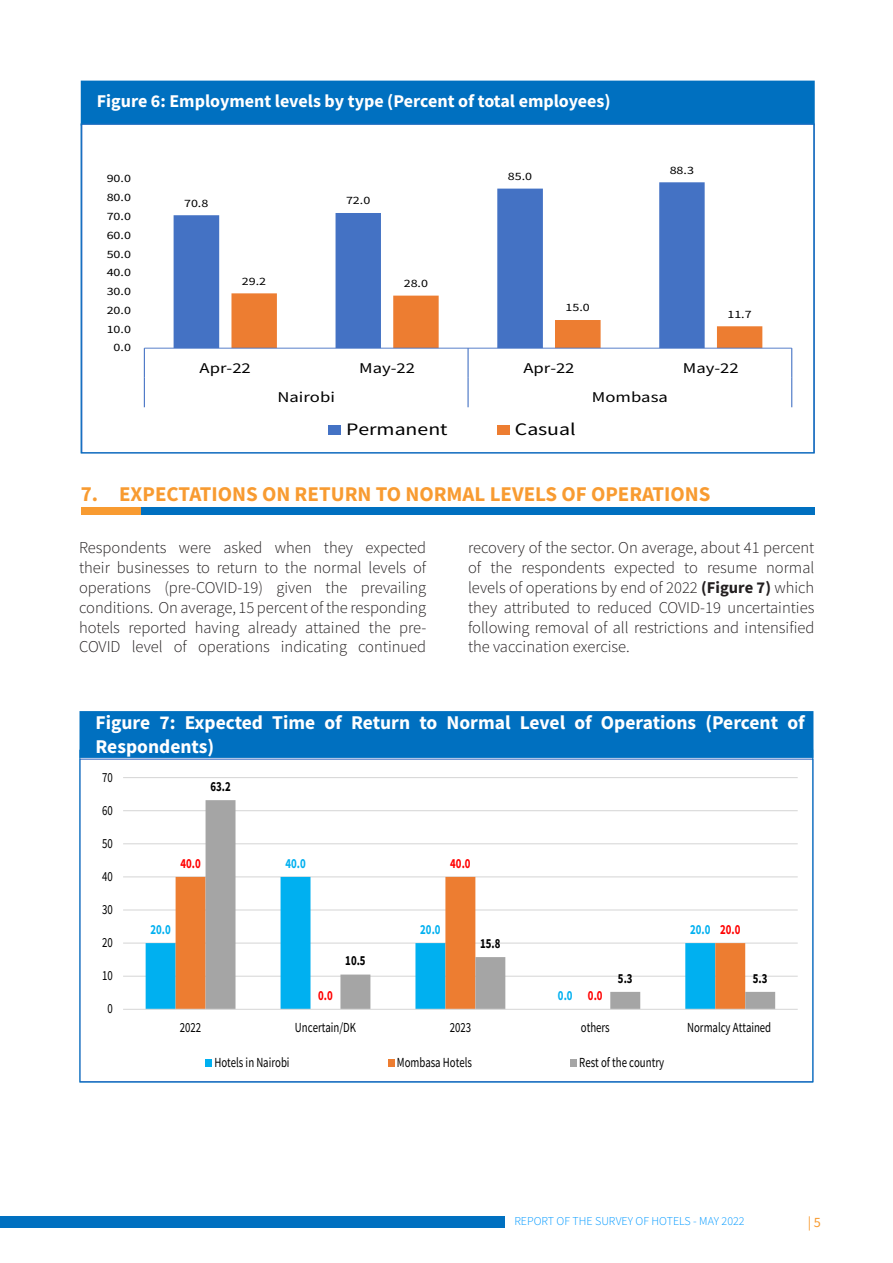
<style>
.page{position:relative;width:893px;height:1263px;background:#fff}
.page>*{position:absolute;margin:0;border:0;box-sizing:border-box;transform-origin:0 0}
.t1{font:700 21px "Source Sans Pro";color:#f89b31}
.t2{font:700 19.5px/24px "Source Sans Pro";color:#fff}
.t3{font:700 18px "Source Sans Pro";color:#fff}
.t4{font:17.55px "Source Sans Pro";color:#000;scale:1.24 1}
.t5{font:300 16.5px/19.8px "Source Sans Pro";color:#231f20;text-align:justify}
.t6{font:15px "Source Sans Pro";color:#000;scale:1.24 1}
.t7{font:14.25px "Source Sans Pro";color:#f89b31}
.t8{font:13.8px "Source Sans Pro";color:#000;scale:.78 1}
.t9{font:700 13.8px "Source Sans Pro";color:#00b0f0;scale:.78 1}
.t10{font:700 13.8px "Source Sans Pro";color:#f00;scale:.78 1}
.t11{font:700 13.8px "Source Sans Pro";color:#000;scale:.78 1}
.t12{font:300 12px "Source Sans Pro";color:#09f}
.t13{font:11.25px "Source Sans Pro";letter-spacing:-.005em;color:#000;scale:1.24 1}
.s1{font-weight:700}
</style>
<div class="page">
<div style="left:0;top:1217px;width:505px;height:11px;background:#0070c0"></div>
<div style="left:81px;top:508px;width:61px;height:7px;background:#f89b31"></div>
<div style="left:141px;top:508px;width:674px;height:7px;background:#0070c0"></div>
<div style="left:81px;top:81px;width:734px;height:45px;background:#0070c0"></div>
<svg style="left:174px;top:182px;width:531px;height:166px"></svg>
<svg style="left:231px;top:293px;width:531px;height:55px"></svg>
<hr style="left:144px;top:348px;width:648px;height:1px;background:#4472c4">
<hr style="left:144px;top:348px;width:1px;height:30px;background:#4472c4">
<hr style="left:468px;top:348px;width:1px;height:30px;background:#4472c4">
<hr style="left:791px;top:348px;width:1px;height:30px;background:#4472c4">
<svg style="left:144px;top:378px;width:1px;height:29px"></svg>
<svg style="left:468px;top:378px;width:1px;height:29px"></svg>
<svg style="left:791px;top:378px;width:1px;height:29px"></svg>
<div style="left:328px;top:425px;width:13px;height:10px;background:#4472c4"></div>
<div style="left:497px;top:425px;width:12px;height:10px;background:#ed7d31"></div>
<div style="left:80px;top:711px;width:733px;height:47px;background:#0070c0;border:3px solid #0070c0"></div>
<hr style="left:123px;top:976px;width:675px;height:1px;background:#d9d9d9">
<hr style="left:123px;top:943px;width:675px;height:1px;background:#d9d9d9">
<hr style="left:123px;top:910px;width:675px;height:1px;background:#d9d9d9">
<hr style="left:123px;top:876px;width:675px;height:1px;background:#d9d9d9">
<hr style="left:123px;top:843px;width:675px;height:1px;background:#d9d9d9">
<hr style="left:123px;top:810px;width:675px;height:1px;background:#d9d9d9">
<hr style="left:123px;top:777px;width:675px;height:1px;background:#d9d9d9">
<svg style="left:146px;top:877px;width:30px;height:132px"></svg>
<div style="left:176px;top:877px;width:30px;height:132px;background:#ed7d31"></div>
<svg style="left:206px;top:800px;width:569px;height:209px"></svg>
<hr style="left:123px;top:1009px;width:675px;height:1px;background:#d9d9d9">
<div style="left:206px;top:1059px;width:6px;height:8px;background:#00b0f0"></div>
<div style="left:388px;top:1059px;width:6px;height:8px;background:#ed7d31"></div>
<div style="left:570px;top:1059px;width:7px;height:8px;background:#a5a5a5"></div>
<p class="t3" style="left:97px;top:89px;width:515px">Figure 6: Employment levels by type (Percent of total employees)</p>
<p class="t13" style="left:107px;top:172px;width:21px">90.0</p>
<p class="t13" style="left:107px;top:190px;width:21px">80.0</p>
<p class="t13" style="left:107px;top:209px;width:21px">70.0</p>
<p class="t13" style="left:107px;top:228px;width:21px">60.0</p>
<p class="t13" style="left:107px;top:247px;width:21px">50.0</p>
<p class="t13" style="left:107px;top:265px;width:21px">40.0</p>
<p class="t13" style="left:107px;top:284px;width:21px">30.0</p>
<p class="t13" style="left:107px;top:303px;width:21px">20.0</p>
<p class="t13" style="left:107px;top:322px;width:21px">10.0</p>
<p class="t13" style="left:114px;top:341px;width:15px">0.0</p>
<p class="t13" style="left:184px;top:196px;width:21px">70.8</p>
<p class="t13" style="left:346px;top:193px;width:21px">72.0</p>
<p class="t13" style="left:242px;top:274px;width:21px">29.2</p>
<p class="t13" style="left:404px;top:276px;width:21px">28.0</p>
<p class="t13" style="left:508px;top:169px;width:21px">85.0</p>
<p class="t13" style="left:566px;top:300px;width:21px">15.0</p>
<p class="t13" style="left:670px;top:163px;width:21px">88.3</p>
<p class="t13" style="left:727px;top:307px;width:21px">11.7</p>
<p class="t6" style="left:200px;top:358px;width:43px">Apr-22</p>
<p class="t6" style="left:359px;top:358px;width:47px">May-22</p>
<p class="t6" style="left:523px;top:358px;width:43px">Apr-22</p>
<p class="t6" style="left:683px;top:358px;width:47px">May-22</p>
<p class="t6" style="left:277px;top:388px;width:48px">Nairobi</p>
<p class="t6" style="left:592px;top:388px;width:63px">Mombasa</p>
<p class="t4" style="left:346px;top:418px;width:83px">Permanent</p>
<p class="t4" style="left:515px;top:418px;width:51px">Casual</p>
<p class="t1" style="left:81px;top:480px;width:631px">7. EXPECTATIONS ON RETURN TO NORMAL LEVELS OF OPERATIONS</p>
<p class="t5" style="left:79px;top:538px;width:349px">Respondents were asked when they expected their businesses to return to the normal levels of operations (pre-COVID-19) given the prevailing conditions. On average, 15 percent ofthe responding hotels reported having already attained the pre-COVID level of operations indicating continued</p>
<p class="t5" style="left:468px;top:538px;width:348px">recovery of the sector. On average, about 41 percent of the respondents expected to resume normal levels of operations by end of 2022 <span class="s1">(Figure 7)</span> which they attributed to reduced COVID-19 uncertainties following removal of all restrictions and intensified the vaccination exercise.</p>
<p class="t2" style="left:96px;top:710px;width:711px">Figure 7: Expected Time of Return to Normal Level of Operations (Percent of<br>Respondents)</p>
<p class="t8" style="left:102px;top:768px;width:15px">70</p>
<p class="t8" style="left:102px;top:801px;width:15px">60</p>
<p class="t8" style="left:102px;top:834px;width:15px">50</p>
<p class="t8" style="left:102px;top:867px;width:15px">40</p>
<p class="t8" style="left:102px;top:901px;width:15px">30</p>
<p class="t8" style="left:102px;top:934px;width:15px">20</p>
<p class="t8" style="left:102px;top:967px;width:15px">10</p>
<p class="t8" style="left:107px;top:1000px;width:8px">0</p>
<p class="t11" style="left:210px;top:777px;width:28px">63.2</p>
<p class="t10" style="left:180px;top:854px;width:28px">40.0</p>
<p class="t9" style="left:285px;top:854px;width:28px">40.0</p>
<p class="t10" style="left:450px;top:854px;width:28px">40.0</p>
<p class="t9" style="left:150px;top:920px;width:28px">20.0</p>
<p class="t10" style="left:318px;top:986px;width:20px">0.0</p>
<p class="t11" style="left:345px;top:951px;width:28px">10.5</p>
<p class="t9" style="left:420px;top:920px;width:28px">20.0</p>
<p class="t11" style="left:480px;top:934px;width:28px">15.8</p>
<p class="t9" style="left:558px;top:986px;width:20px">0.0</p>
<p class="t10" style="left:588px;top:986px;width:20px">0.0</p>
<p class="t9" style="left:690px;top:920px;width:28px">20.0</p>
<p class="t10" style="left:720px;top:920px;width:28px">20.0</p>
<p class="t11" style="left:618px;top:969px;width:20px">5.3</p>
<p class="t11" style="left:753px;top:969px;width:20px">5.3</p>
<p class="t8" style="left:180px;top:1019px;width:29px">2022</p>
<p class="t8" style="left:295px;top:1019px;width:80px">Uncertain/DK</p>
<p class="t8" style="left:450px;top:1019px;width:29px">2023</p>
<p class="t8" style="left:581px;top:1019px;width:39px">others</p>
<p class="t8" style="left:687px;top:1019px;width:109px">Normalcy Attained</p>
<p class="t8" style="left:214px;top:1054px;width:98px">Hotels in Nairobi</p>
<p class="t8" style="left:397px;top:1054px;width:98px">Mombasa Hotels</p>
<p class="t8" style="left:579px;top:1054px;width:110px">Rest of the country</p>
<p class="t12" style="left:514px;top:1213px;width:232px">REPORT OF THE SURVEY OF HOTELS - MAY 2022</p>
<p class="t7" style="left:808px;top:1213px;width:15px">| 5</p>
</div>
